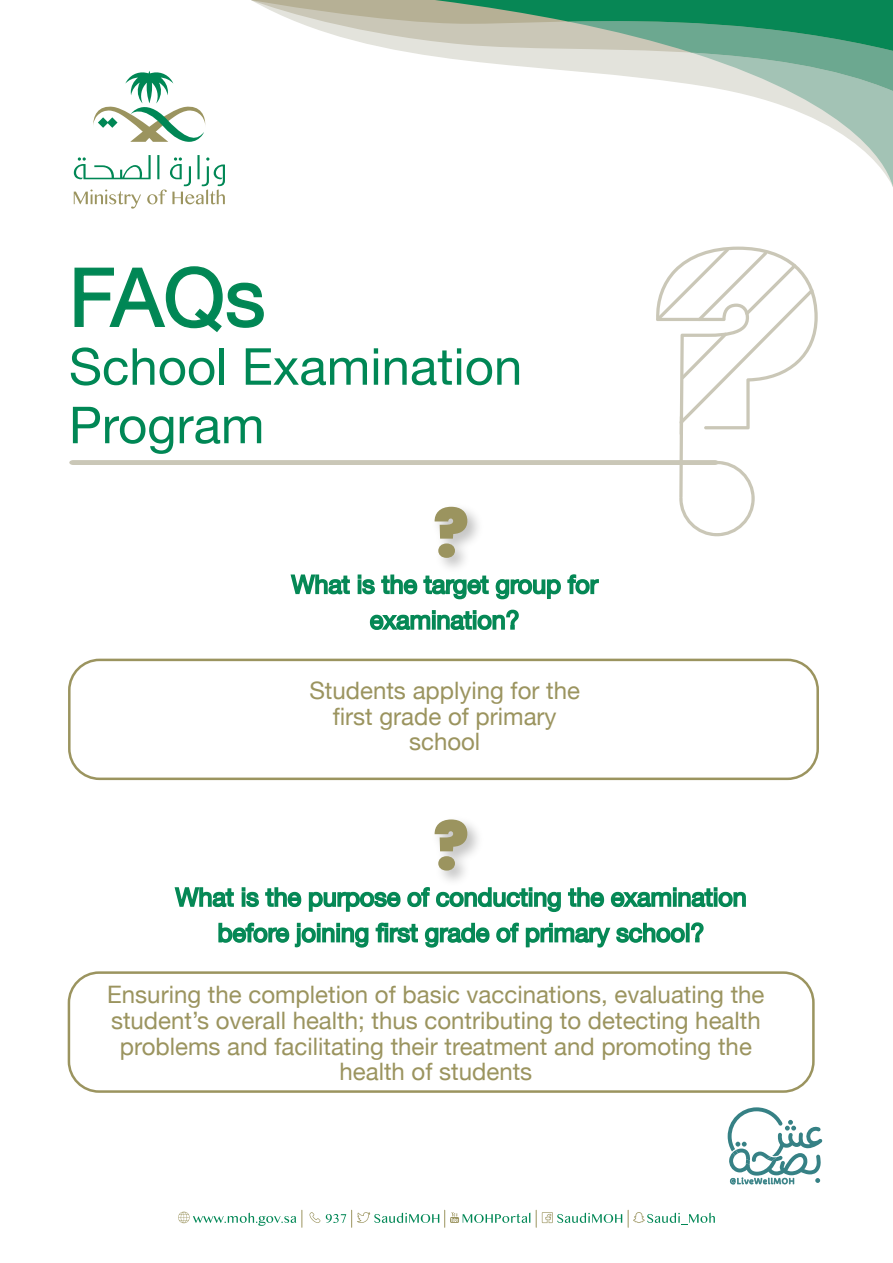
<style>
.page{position:relative;width:893px;height:1263px;background:#fff}
.page>*{position:absolute;margin:0;border:0;box-sizing:border-box;transform-origin:0 0}
.t1{font:81px "Helvetica Neue";color:#008755}
.t2{font:51px/58.5px "Helvetica Neue";color:#008755}
.t3{font:25.05px/35.5px "Helvetica Neue";color:#008755;text-align:center}
.t4{font:24px/25.8px "Helvetica Neue";color:#9b945f;text-align:center}
</style>
<div class="page">
<svg style="left:728px;top:1107px;width:94px;height:77px"></svg>
<svg style="left:309px;top:1210px;width:221px;height:17px"></svg>
<svg style="left:536px;top:1210px;width:86px;height:17px"></svg>
<svg style="left:628px;top:1210px;width:87px;height:17px"></svg>
<svg style="left:178px;top:1210px;width:124px;height:17px"></svg>
<svg style="left:290px;top:574px;width:60px;height:21px"></svg>
<svg style="left:358px;top:574px;width:241px;height:26px"></svg>
<svg style="left:369px;top:609px;width:150px;height:21px"></svg>
<img style="left:427px;top:558px;width:61px;height:21px">
<svg style="left:69px;top:247px;width:749px;height:311px"></svg>
<div style="left:68px;top:659px;width:751px;height:121px;border:3px solid #9b945f;border-radius:30px"></div>
<svg style="left:174px;top:887px;width:572px;height:61px"></svg>
<img style="left:427px;top:823px;width:61px;height:68px">
<svg style="left:434px;top:819px;width:33px;height:51px"></svg>
<div style="left:68px;top:971px;width:747px;height:122px;border:3px solid #9b945f;border-radius:30px"></div>
<svg style="left:251px;top:0;width:642px;height:187px"></svg>
<svg style="left:74px;top:155px;width:151px;height:54px"></svg>
<svg style="left:93px;top:71px;width:113px;height:71px"></svg>
<h1 class="t1" style="left:69px;top:249px;width:198px">FAQs</h1>
<h2 class="t2" style="left:69px;top:337px;width:455px">School Examination<br>Program</h2>
<p class="t3" style="left:291px;top:566px;width:308px">What is the target group for examination?</p>
<p class="t4" style="left:309px;top:677px;width:272px">Students applying for the first grade of primary school</p>
<p class="t3" style="left:175px;top:879px;width:573px">What is the purpose of conducting the examination before joining first grade of primary school?</p>
<p class="t4" style="left:107px;top:981px;width:659px">Ensuring the completion of basic vaccinations, evaluating the student’s overall health; thus contributing to detecting health problems and facilitating their treatment and promoting the health of students</p>
</div>
